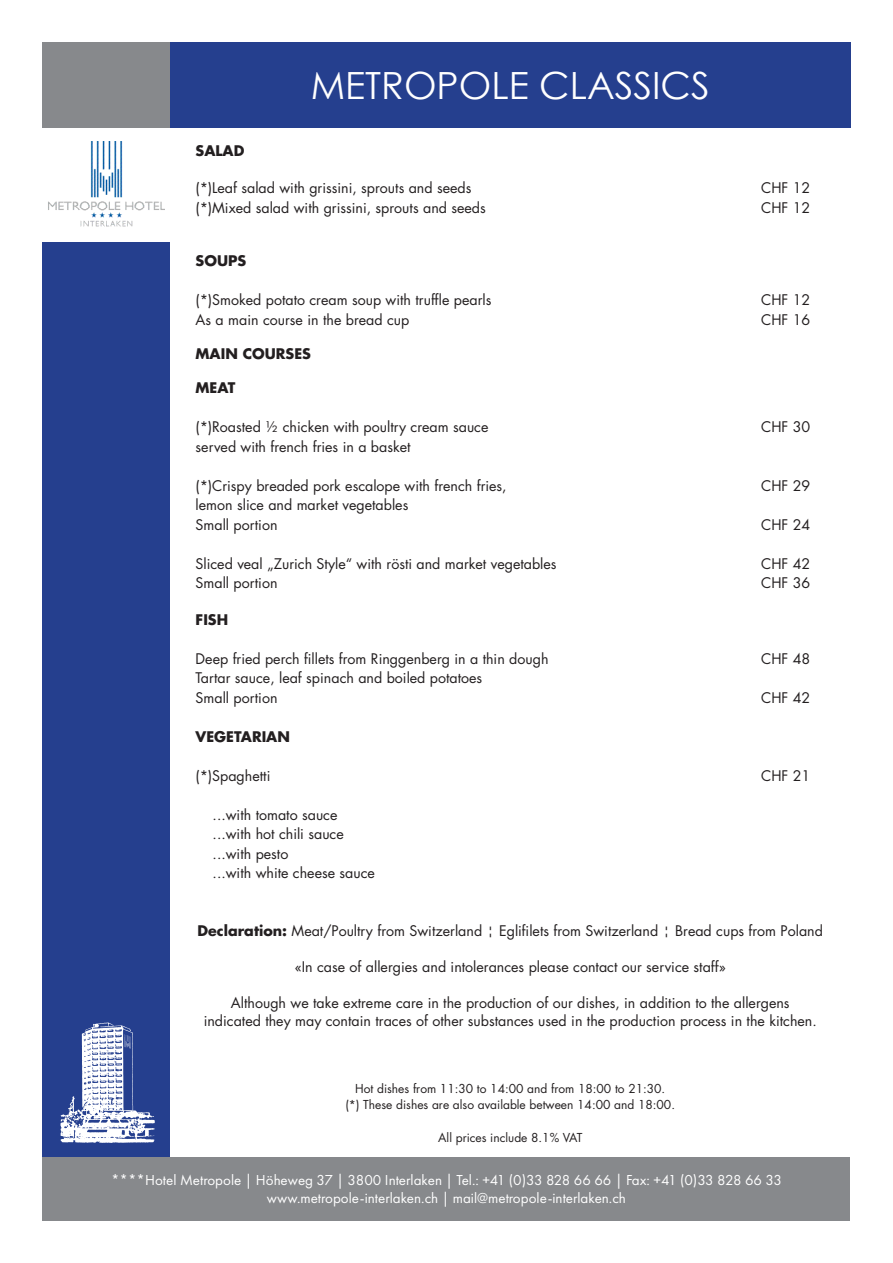
<style>
.page{position:relative;width:893px;height:1263px;background:#fff}
.page>*{position:absolute;margin:0;border:0;box-sizing:border-box;transform-origin:0 0}
.t1{font:37.5px "Century Gothic";color:#fff}
.t2{font:15px "Futura PT";color:#fff}
.t3{font:14.25px "Futura Std";color:#231f20}
.t4{font:700 14.25px "Futura Std";color:#231f20}
.t5{font:12px "Futura Std";color:#231f20}
.s1{font-weight:700}
</style>
<div class="page">
<div style="left:170px;top:43px;width:680px;height:85px;background:#253f8e"></div>
<div style="left:43px;top:43px;width:127px;height:85px;background:#87898c"></div>
<img style="left:48px;top:142px;width:117px;height:85px">
<div style="left:43px;top:242px;width:127px;height:915px;background:#253f8e"></div>
<div style="left:43px;top:1157px;width:807px;height:63px;background:#87898c"></div>
<img style="left:60px;top:1022px;width:95px;height:121px">
<p class="t1" style="left:311px;top:59px;width:401px">METROPOLE CLASSICS</p>
<p class="t4" style="left:196px;top:142px;width:50px">SALAD</p>
<p class="t3" style="left:196px;top:179px;width:277px">(*)Leaf salad with grissini, sprouts and seeds</p>
<p class="t3" style="left:761px;top:179px;width:51px">CHF 12</p>
<p class="t3" style="left:196px;top:198px;width:292px">(*)Mixed salad with grissini, sprouts and seeds</p>
<p class="t3" style="left:761px;top:198px;width:51px">CHF 12</p>
<p class="t4" style="left:196px;top:251px;width:52px">SOUPS</p>
<p class="t3" style="left:196px;top:291px;width:297px">(*)Smoked potato cream soup with truffle pearls</p>
<p class="t3" style="left:761px;top:291px;width:51px">CHF 12</p>
<p class="t3" style="left:196px;top:310px;width:215px">As a main course in the bread cup</p>
<p class="t3" style="left:761px;top:310px;width:51px">CHF 16</p>
<p class="t4" style="left:196px;top:344px;width:117px">MAIN COURSES</p>
<p class="t4" style="left:196px;top:378px;width:41px">MEAT</p>
<p class="t3" style="left:196px;top:418px;width:294px">(*)Roasted ½ chicken with poultry cream sauce</p>
<p class="t3" style="left:761px;top:418px;width:51px">CHF 30</p>
<p class="t3" style="left:196px;top:437px;width:217px">served with french fries in a basket</p>
<p class="t3" style="left:196px;top:476px;width:313px">(*)Crispy breaded pork escalope with french fries,</p>
<p class="t3" style="left:761px;top:476px;width:51px">CHF 29</p>
<p class="t3" style="left:196px;top:496px;width:214px">lemon slice and market vegetables</p>
<p class="t3" style="left:196px;top:515px;width:83px">Small portion</p>
<p class="t3" style="left:761px;top:515px;width:51px">CHF 24</p>
<p class="t3" style="left:196px;top:554px;width:362px">Sliced veal „Zurich Style“ with rösti and market vegetables</p>
<p class="t3" style="left:761px;top:554px;width:51px">CHF 42</p>
<p class="t3" style="left:196px;top:574px;width:83px">Small portion</p>
<p class="t3" style="left:761px;top:574px;width:51px">CHF 36</p>
<p class="t4" style="left:196px;top:610px;width:34px">FISH</p>
<p class="t3" style="left:196px;top:649px;width:354px">Deep fried perch fillets from Ringgenberg in a thin dough</p>
<p class="t3" style="left:761px;top:649px;width:51px">CHF 48</p>
<p class="t3" style="left:196px;top:669px;width:288px">Tartar sauce, leaf spinach and boiled potatoes</p>
<p class="t3" style="left:196px;top:688px;width:83px">Small portion</p>
<p class="t3" style="left:761px;top:688px;width:51px">CHF 42</p>
<p class="t4" style="left:196px;top:727px;width:96px">VEGETARIAN</p>
<p class="t3" style="left:196px;top:766px;width:76px">(*)Spaghetti</p>
<p class="t3" style="left:761px;top:766px;width:51px">CHF 21</p>
<p class="t3" style="left:213px;top:805px;width:126px">...with tomato sauce</p>
<p class="t3" style="left:213px;top:825px;width:133px">...with hot chili sauce</p>
<p class="t3" style="left:213px;top:844px;width:77px">...with pesto</p>
<p class="t3" style="left:213px;top:864px;width:164px">...with white cheese sauce</p>
<p class="t3" style="left:198px;top:922px;width:627px"><span class="s1">Declaration:</span> Meat/Poultry from Switzerland ¦ Eglifilets from Switzerland ¦ Bread cups from Poland</p>
<p class="t3" style="left:295px;top:958px;width:433px">«In case of allergies and intolerances please contact our service staff»</p>
<p class="t3" style="left:231px;top:994px;width:560px">Although we take extreme care in the production of our dishes, in addition to the allergens</p>
<p class="t3" style="left:204px;top:1012px;width:615px">indicated they may contain traces of other substances used in the production process in the kitchen.</p>
<p class="t5" style="left:355px;top:1080px;width:312px">Hot dishes from 11:30 to 14:00 and from 18:00 to 21:30.</p>
<p class="t5" style="left:346px;top:1097px;width:331px">(*) These dishes are also available between 14:00 and 18:00.</p>
<p class="t5" style="left:438px;top:1130px;width:146px">All prices include 8.1% VAT</p>
<p class="t2" style="left:111px;top:1171px;width:672px">****Hotel Metropole | Höheweg 37 | 3800 Interlaken | Tel.: +41 (0)33 828 66 66 | Fax: +41 (0)33 828 66 33</p>
<p class="t2" style="left:267px;top:1189px;width:361px">www.metropole-interlaken.ch | mail@metropole-interlaken.ch</p>
</div>
